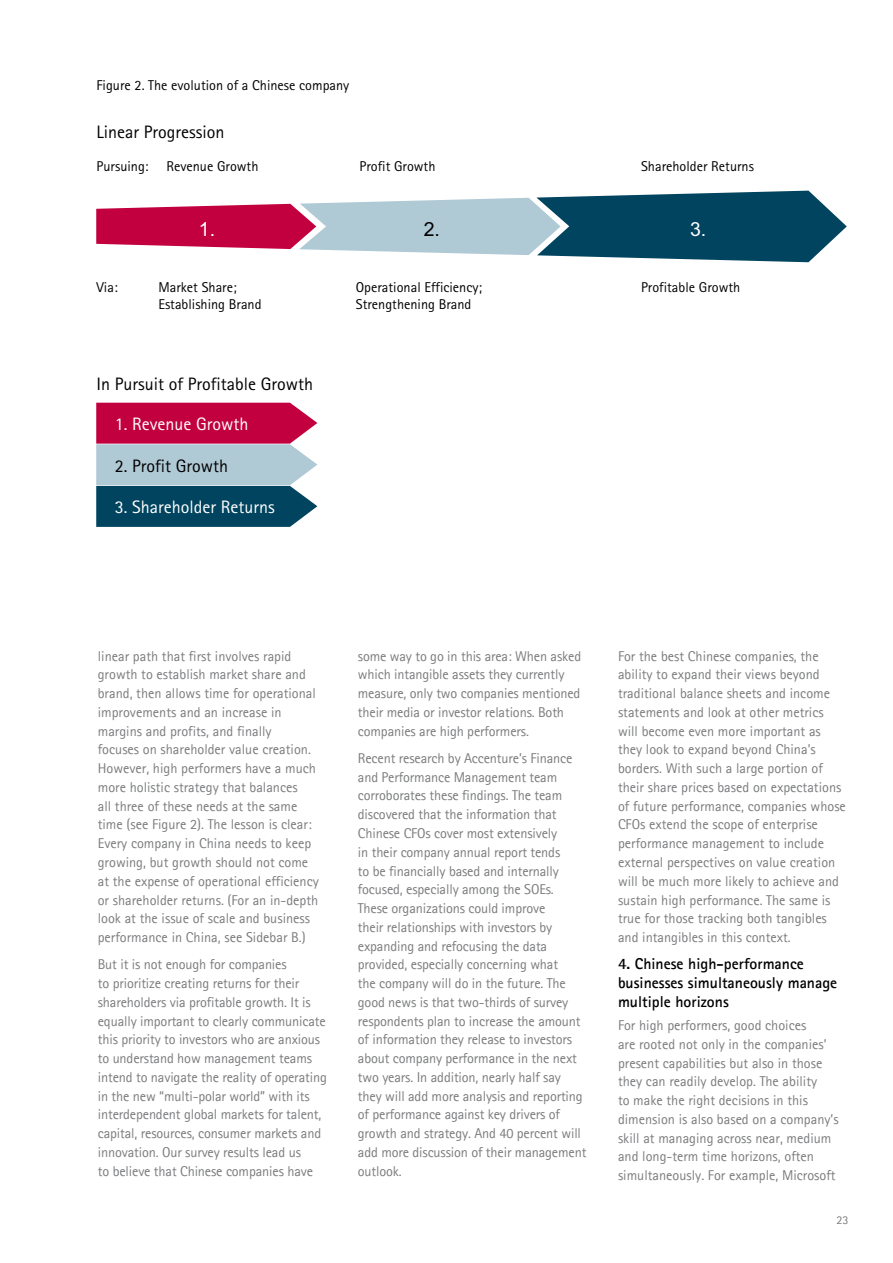
<style>
.page{position:relative;width:893px;height:1263px;background:#fff}
.page>*{position:absolute;margin:0;border:0;box-sizing:border-box;transform-origin:0 0}
.t1{font:19.5px "Arial";color:#fff}
.t2{font:19.5px "Arial";color:#000}
.t3{font:18px "Agfa Rotis Sans Serif";color:#000}
.t4{font:18px "Agfa Rotis Sans Serif";color:#fff}
.t5{font:700 15.75px/18.9px "Agfa Rotis Sans Serif";color:#000}
.t6{font:14.25px/18.8px "Agfa Rotis Sans Serif";letter-spacing:-.01em;color:#7b7c7e}
.t7{font:14.25px/17.1px "Agfa Rotis Sans Serif";color:#000}
.t8{font:12px "Agfa Rotis Sans Serif";color:#7b7c7e}
</style>
<div class="page">
<svg style="left:96px;top:191px;width:751px;height:71px"></svg>
<svg style="left:96px;top:403px;width:221px;height:124px;background:#846585"></svg>
<p class="t7" style="left:97px;top:76px;width:254px">Figure 2. The evolution of a Chinese company</p>
<p class="t3" style="left:97px;top:121px;width:129px">Linear Progression</p>
<p class="t7" style="left:97px;top:158px;width:53px">Pursuing:</p>
<p class="t7" style="left:166px;top:158px;width:94px">Revenue Growth</p>
<p class="t7" style="left:360px;top:158px;width:77px">Profit Growth</p>
<p class="t7" style="left:641px;top:158px;width:114px">Shareholder Returns</p>
<h1 class="t1" style="left:199px;top:218px;width:18px">1.</h1>
<h1 class="t2" style="left:424px;top:218px;width:18px">2.</h1>
<h1 class="t1" style="left:690px;top:218px;width:18px">3.</h1>
<p class="t7" style="left:97px;top:279px;width:23px">Via:</p>
<p class="t7" style="left:158px;top:279px;width:105px">Market Share;<br>Establishing Brand</p>
<p class="t7" style="left:356px;top:279px;width:128px">Operational Efficiency;<br>Strengthening Brand</p>
<p class="t7" style="left:641px;top:279px;width:101px">Profitable Growth</p>
<p class="t3" style="left:97px;top:373px;width:218px">In Pursuit of Profitable Growth</p>
<p class="t4" style="left:115px;top:413px;width:135px">1. Revenue Growth</p>
<p class="t3" style="left:115px;top:455px;width:115px">2. Profit Growth</p>
<p class="t4" style="left:115px;top:496px;width:161px">3. Shareholder Returns</p>
<p class="t6" style="left:98px;top:646px;width:223px">linear path that first involves rapid growth to establish market share and brand, then allows time for operational improvements and an increase in margins and profits, and finally<br>focuses on shareholder value creation.<br>However, high performers have a much more holistic strategy that balances<br>all three of these needs at the same time (see Figure 2). The lesson is clear:<br>Every company in China needs to keep growing, but growth should not come at the expense of operational efficiency or shareholder returns. (For an in-depth look at the issue of scale and business performance in China, see Sidebar B.)</p>
<p class="t6" style="left:98px;top:955px;width:231px">But it is not enough for companies<br>to prioritize creating returns for their shareholders via profitable growth. It is equally important to clearly communicate this priority to investors who are anxious to understand how management teams intend to navigate the reality of operating in the new “multi-polar world” with its interdependent global markets for talent, capital, resources, consumer markets and innovation. Our survey results lead us<br>to believe that Chinese companies have</p>
<p class="t6" style="left:358px;top:646px;width:225px">some way to go in this area: When asked which intangible assets they currently measure, only two companies mentioned their media or investor relations. Both companies are high performers.</p>
<p class="t6" style="left:358px;top:748px;width:230px">Recent research by Accenture’s Finance and Performance Management team corroborates these findings. The team discovered that the information that Chinese CFOs cover most extensively<br>in their company annual report tends<br>to be financially based and internally focused, especially among the SOEs.<br>These organizations could improve<br>their relationships with investors by expanding and refocusing the data provided, especially concerning what<br>the company will do in the future. The good news is that two-thirds of survey respondents plan to increase the amount of information they release to investors about company performance in the next two years. In addition, nearly half say they will add more analysis and reporting of performance against key drivers of growth and strategy. And 40 percent will add more discussion of their management outlook.</p>
<p class="t6" style="left:618px;top:646px;width:229px">For the best Chinese companies, the ability to expand their views beyond traditional balance sheets and income statements and look at other metrics will become even more important as they look to expand beyond China’s borders. With such a large portion of their share prices based on expectations of future performance, companies whose CFOs extend the scope of enterprise performance management to include external perspectives on value creation will be much more likely to achieve and sustain high performance. The same is true for those tracking both tangibles and intangibles in this context.</p>
<p class="t5" style="left:618px;top:954px;width:221px">4. Chinese high-performance businesses simultaneously manage multiple horizons</p>
<p class="t6" style="left:618px;top:1016px;width:222px">For high performers, good choices<br>are rooted not only in the companies’ present capabilities but also in those they can readily develop. The ability<br>to make the right decisions in this dimension is also based on a company’s skill at managing across near, medium and long-term time horizons, often simultaneously. For example, Microsoft</p>
<p class="t8" style="left:836px;top:1213px;width:13px">23</p>
</div>
